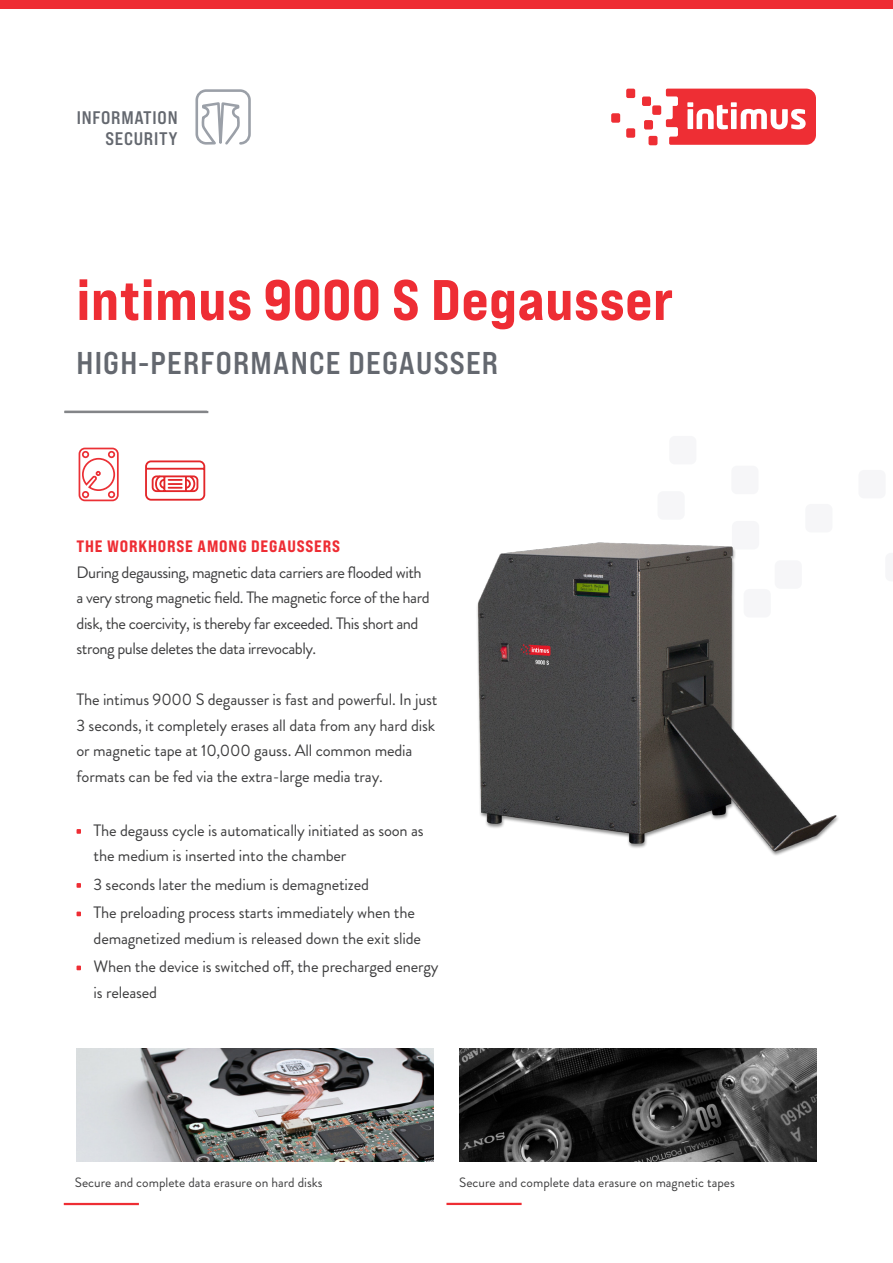
<style>
.page{position:relative;width:893px;height:1263px;background:#fff}
.page>*{position:absolute;margin:0;border:0;box-sizing:border-box;transform-origin:0 0}
.t1{font:57px "Bebas Neue Pro Exp Eb";letter-spacing:.01em;color:#ee2d34}
.t2{font:31.5px "Bebas Neue Pro Exp Bd";letter-spacing:.04em;color:#64686f}
.t3{font:18.15px "Bebas Neue Pro Exp Bd";letter-spacing:.04em;color:#64686f}
.t4{font:16.5px/25.5px "Brandon Grotesque";letter-spacing:-.01em;color:#3e3e3f}
.t5{font:16.5px/25.5px "Brandon Grotesque";letter-spacing:-.03em;color:#3e3e3f}
.t6{font:16.5px "Bebas Neue Pro Exp Eb";letter-spacing:.05em;color:#ee2d34}
.t7{font:13.5px "Brandon Grotesque";color:#3e3e3f}
</style>
<div class="page">
<div style="left:657px;top:491px;width:28px;height:29px;background:#f6f6f8;border-radius:6px"></div>
<div style="left:669px;top:436px;width:27px;height:28px;background:#f6f6f8;border-radius:6px"></div>
<div style="left:731px;top:466px;width:27px;height:28px;background:#f6f6f8;border-radius:6px"></div>
<div style="left:732px;top:521px;width:27px;height:28px;background:#f6f6f8;border-radius:6px"></div>
<div style="left:858px;top:470px;width:28px;height:28px;background:#f6f6f8;border-radius:6px"></div>
<div style="left:805px;top:504px;width:27px;height:28px;background:#f6f6f8;border-radius:6px"></div>
<img style="left:477px;top:542px;width:361px;height:314px">
<div style="left:626px;top:89px;width:9px;height:9px;background:#ee2e34;border-radius:2px"></div>
<div style="left:626px;top:128px;width:9px;height:10px;background:#ee2e34;border-radius:2px"></div>
<div style="left:611px;top:113px;width:9px;height:10px;background:#ee2e34;border-radius:2px"></div>
<div style="left:644px;top:120px;width:9px;height:10px;background:#ee2e34;border-radius:2px"></div>
<div style="left:648px;top:136px;width:9px;height:9px;background:#ee2e34;border-radius:2px"></div>
<div style="left:652px;top:105px;width:9px;height:10px;background:#ee2e34;border-radius:2px"></div>
<div style="left:642px;top:97px;width:9px;height:9px;background:#ee2e34;border-radius:2px"></div>
<svg style="left:666px;top:89px;width:150px;height:56px"></svg>
<svg style="left:195px;top:89px;width:56px;height:56px"></svg>
<svg style="left:77px;top:829px;width:4px;height:5px"></svg>
<svg style="left:77px;top:883px;width:4px;height:5px"></svg>
<svg style="left:77px;top:911px;width:4px;height:5px"></svg>
<svg style="left:77px;top:965px;width:4px;height:5px"></svg>
<hr style="left:64px;top:411px;width:144px;height:2px;background:#838588">
<svg style="left:145px;top:460px;width:61px;height:41px"></svg>
<div style="left:0;top:0;width:893px;height:8px;background:#ee2d34"></div>
<svg style="left:78px;top:447px;width:41px;height:55px"></svg>
<hr style="left:64px;top:1203px;width:75px;height:2px;background:#ee2d34">
<hr style="left:446px;top:1203px;width:76px;height:2px;background:#ee2d34">
<img style="left:77px;top:1048px;width:357px;height:113px">
<img style="left:459px;top:1048px;width:357px;height:113px">
<p class="t3" style="left:77px;top:106px;width:102px">INFORMATION</p>
<p class="t3" style="left:106px;top:127px;width:74px">SECURITY</p>
<p class="t1" style="left:77px;top:264px;width:598px">intimus 9000 S Degausser</p>
<p class="t2" style="left:77px;top:343px;width:423px">HIGH-PERFORMANCE DEGAUSSER</p>
<p class="t6" style="left:77px;top:536px;width:265px">THE WORKHORSE AMONG DEGAUSSERS</p>
<p class="t5" style="left:77px;top:560px;width:355px">During degaussing, magnetic data carriers are flooded with a very strong magnetic field. The magnetic force of the hard disk, the coercivity, is thereby far exceeded. This short and strong pulse deletes the data irrevocably.</p>
<p class="t4" style="left:77px;top:687px;width:362px">The intimus 9000 S degausser is fast and powerful. In just 3 seconds, it completely erases all data from any hard disk or magnetic tape at 10,000 gauss. All common media formats can be fed via the extra-large media tray.</p>
<p class="t4" style="left:94px;top:818px;width:332px">The degauss cycle is automatically initiated as soon as the medium is inserted into the chamber</p>
<p class="t4" style="left:94px;top:872px;width:277px">3 seconds later the medium is demagnetized</p>
<p class="t4" style="left:94px;top:900px;width:329px">The preloading process starts immediately when the demagnetized medium is released down the exit slide</p>
<p class="t4" style="left:94px;top:954px;width:347px">When the device is switched off, the precharged energy is released</p>
<p class="t7" style="left:75px;top:1173px;width:249px">Secure and complete data erasure on hard disks</p>
<p class="t7" style="left:459px;top:1173px;width:277px">Secure and complete data erasure on magnetic tapes</p>
</div>
